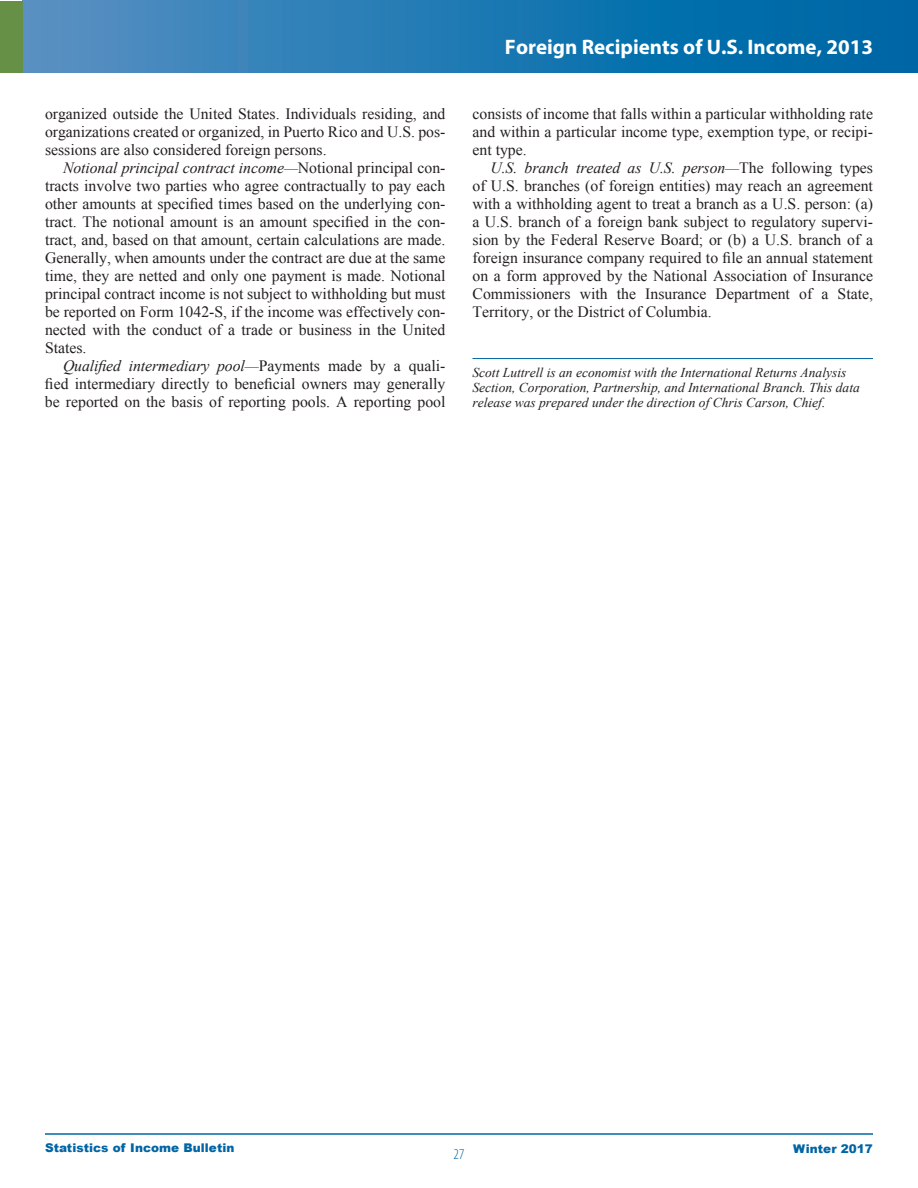
<style>
.page{position:relative;width:918px;height:1188px;background:#fff}
.page>*{position:absolute;margin:0;border:0;box-sizing:border-box;transform-origin:0 0}
.t1{font:700 21px "Myriad Pro";color:#fff}
.t2{font:15.75px/18px "Times New Roman";color:#231f20;text-align:justify}
.t3{font:300 condensed 15px "Myriad Pro";color:#0065a4}
.t4{font:italic 13.5px/15px "Times New Roman";color:#231f20}
.t5{font:900 12px "Arial";letter-spacing:.005em;color:#0065a4}
.s1{font-style:italic}
</style>
<div class="page">
<div style="left:22px;top:1px;width:896px;height:72px;background:linear-gradient(to right,#5490c2,#0064a4)"></div>
<div style="left:0;top:1px;width:22px;height:72px;background:#669046"></div>
<hr style="left:45px;top:1133px;width:828px;height:2px;background:#0065a4">
<hr style="left:472px;top:358px;width:401px;height:1px;background:#0065a4">
<p class="t2" style="left:45px;top:104px;width:402px">organized outside the United States. Individuals residing, and organizations created or organized, in Puerto Rico and U.S. pos&shy;sessions are also considered foreign persons.</p>
<p class="t2" style="left:45px;top:158px;width:402px;text-indent:18px"><span class="s1">Notional principal contract income—</span>Notional principal con&shy;tracts involve two parties who agree contractually to pay each other amounts at specified times based on the underlying con&shy;tract. The notional amount is an amount specified in the con&shy;tract, and, based on that amount, certain calculations are made.<br>Generally, when amounts under the contract are due at the same time, they are netted and only one payment is made. Notional principal contract income is not subject to withholding but must be reported on Form 1042-S, if the income was effectively con&shy;nected with the conduct of a trade or business in the United States.</p>
<p class="t2" style="left:45px;top:356px;width:402px;text-indent:18px"><span class="s1">Qualified intermediary pool—</span>Payments made by a quali&shy;fied intermediary directly to beneficial owners may generally be reported on the basis of reporting pools. A reporting pool</p>
<h1 class="t1" style="left:505px;top:33px;width:370px">Foreign Recipients of U.S. Income, 2013</h1>
<p class="t2" style="left:472px;top:104px;width:402px">consists of income that falls within a particular withholding rate and within a particular income type, exemption type, or recipi&shy;ent type.</p>
<p class="t2" style="left:472px;top:158px;width:402px;text-indent:18px"><span class="s1">U.S. branch treated as U.S. person—</span>The following types of U.S. branches (of foreign entities) may reach an agreement with a withholding agent to treat a branch as a U.S. person: (a) a U.S. branch of a foreign bank subject to regulatory supervi&shy;sion by the Federal Reserve Board; or (b) a U.S. branch of a foreign insurance company required to file an annual statement on a form approved by the National Association of Insurance Commissioners with the Insurance Department of a State, Territory, or the District of Columbia.</p>
<p class="t4" style="left:472px;top:365px;width:389px">Scott Luttrell is an economist with the International Returns Analysis<br>Section, Corporation, Partnership, and International Branch. This data release was prepared under the direction of Chris Carson, Chief.</p>
<p class="t5" style="left:45px;top:1139px;width:191px">Statistics of Income Bulletin</p>
<p class="t3" style="left:454px;top:1145px;width:12px">27</p>
<p class="t5" style="left:793px;top:1140px;width:81px">Winter 2017</p>
</div>
